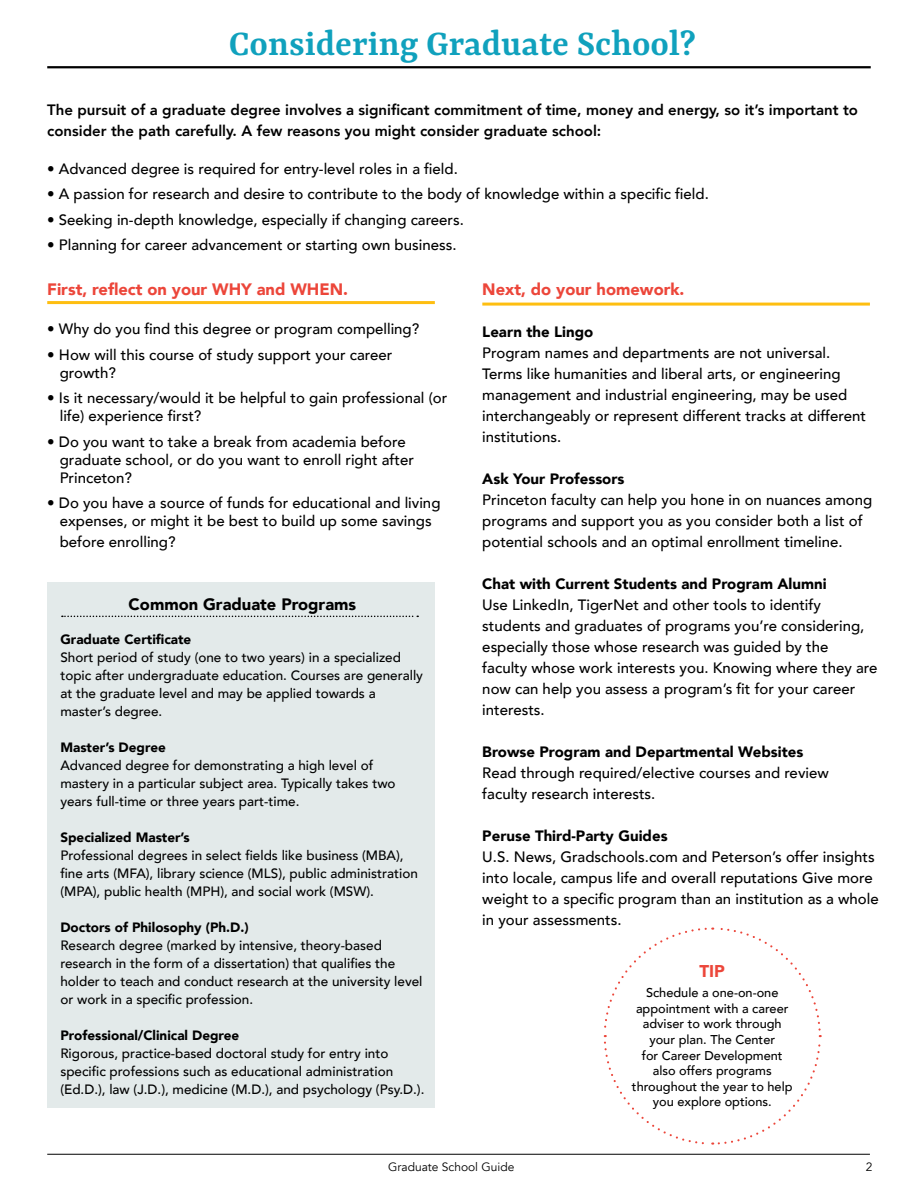
<style>
.page{position:relative;width:918px;height:1188px;background:#fff}
.page>*{position:absolute;margin:0;border:0;box-sizing:border-box;transform-origin:0 0}
.t1{font:600 39px "Rasa";color:#10a1bd}
.t2{font:900 16.95px "Avenir";color:#ec463a}
.t3{font:900 16.5px "Avenir";color:#ec463a}
.t4{font:900 16.5px "Avenir";color:#000}
.t5{font:500 15px/21px "Avenir";color:#000}
.t6{font:800 15px/21px "Avenir";color:#000}
.t7{font:900 15px "Avenir";color:#000}
.t8{font:500 13.5px/18px "Avenir";color:#000}
.t9{font:900 13.5px "Avenir";color:#000}
.t10{font:500 12.75px/15.6px "Avenir";color:#000;text-align:center}
.t11{font:12px "Avenir";color:#000}
</style>
<div class="page">
<hr style="left:47px;top:1154px;width:823px;height:1px;background:#000">
<div style="left:47px;top:582px;width:388px;height:525px;background:#e3eaea"></div>
<hr style="left:47px;top:66px;width:824px;height:2px;background:#000">
<svg style="left:62px;top:616px;width:356px;height:1px"></svg>
<hr style="left:47px;top:301px;width:388px;height:3px;background:#febe10">
<hr style="left:482px;top:303px;width:388px;height:3px;background:#febe10">
<svg style="left:603px;top:927px;width:219px;height:218px"></svg>
<h1 class="t1" style="left:229px;top:19px;width:468px">Considering Graduate School?</h1>
<p class="t6" style="left:47px;top:99px;width:812px">The pursuit of a graduate degree involves a significant commitment of time, money and energy, so it’s important to consider the path carefully. A few reasons you might consider graduate school:</p>
<p class="t5" style="left:47px;top:157px;width:412px">• Advanced degree is required for entry-level roles in a field.</p>
<p class="t5" style="left:47px;top:183px;width:663px">• A passion for research and desire to contribute to the body of knowledge within a specific field.</p>
<p class="t5" style="left:47px;top:208px;width:418px">• Seeking in-depth knowledge, especially if changing careers.</p>
<p class="t5" style="left:47px;top:234px;width:411px">• Planning for career advancement or starting own business.</p>
<p class="t3" style="left:47px;top:275px;width:302px">First, reflect on your WHY and WHEN.</p>
<p class="t5" style="left:47px;top:318px;width:374px">• Why do you find this degree or program compelling?</p>
<p class="t5" style="left:60px;top:345px;width:334px;line-height:18px;text-indent:-13px">• How will this course of study support your career growth?</p>
<p class="t5" style="left:60px;top:388px;width:389px;line-height:18px;text-indent:-13px">• Is it necessary/would it be helpful to gain professional (or life) experience first?</p>
<p class="t5" style="left:60px;top:432px;width:356px;line-height:18px;text-indent:-13px">• Do you want to take a break from academia before graduate school, or do you want to enroll right after<br>Princeton?</p>
<p class="t5" style="left:47px;top:493px;width:395px;line-height:18px;text-align:center">• Do you have a source of funds for educational and living expenses, or might it be best to build up some savings</p>
<p class="t5" style="left:60px;top:531px;width:117px">before enrolling?</p>
<p class="t4" style="left:129px;top:590px;width:229px">Common Graduate Programs</p>
<p class="t9" style="left:60px;top:628px;width:132px">Graduate Certificate</p>
<p class="t8" style="left:60px;top:648px;width:364px">Short period of study (one to two years) in a specialized topic after undergraduate education. Courses are generally at the graduate level and may be applied towards a master’s degree.</p>
<p class="t9" style="left:60px;top:736px;width:107px">Master’s Degree</p>
<p class="t8" style="left:60px;top:756px;width:337px">Advanced degree for demonstrating a high level of mastery in a particular subject area. Typically takes two years full-time or three years part-time.</p>
<p class="t9" style="left:60px;top:826px;width:131px">Specialized Master’s</p>
<p class="t8" style="left:60px;top:846px;width:359px">Professional degrees in select fields like business (MBA), fine arts (MFA), library science (MLS), public administration (MPA), public health (MPH), and social work (MSW).</p>
<p class="t9" style="left:60px;top:916px;width:190px">Doctors of Philosophy (Ph.D.)</p>
<p class="t8" style="left:60px;top:936px;width:364px">Research degree (marked by intensive, theory-based research in the form of a dissertation) that qualifies the holder to teach and conduct research at the university level or work in a specific profession.</p>
<p class="t9" style="left:60px;top:1024px;width:181px">Professional/Clinical Degree</p>
<p class="t8" style="left:60px;top:1044px;width:366px">Rigorous, practice-based doctoral study for entry into specific professions such as educational administration (Ed.D.), law (J.D.), medicine (M.D.), and psychology (Psy.D.).</p>
<p class="t3" style="left:482px;top:275px;width:204px">Next, do your homework.</p>
<p class="t7" style="left:482px;top:319px;width:113px">Learn the Lingo</p>
<p class="t5" style="left:482px;top:342px;width:385px">Program names and departments are not universal.<br>Terms like humanities and liberal arts, or engineering management and industrial engineering, may be used interchangeably or represent different tracks at different institutions.</p>
<p class="t7" style="left:482px;top:466px;width:144px">Ask Your Professors</p>
<p class="t5" style="left:482px;top:489px;width:391px">Princeton faculty can help you hone in on nuances among programs and support you as you consider both a list of potential schools and an optimal enrollment timeline.</p>
<p class="t7" style="left:482px;top:571px;width:346px">Chat with Current Students and Program Alumni</p>
<p class="t5" style="left:482px;top:594px;width:397px">Use LinkedIn, TigerNet and other tools to identify students and graduates of programs you’re considering, especially those whose research was guided by the<br>faculty whose work interests you. Knowing where they are now can help you assess a program’s fit for your career interests.</p>
<p class="t7" style="left:482px;top:739px;width:323px">Browse Program and Departmental Websites</p>
<p class="t5" style="left:482px;top:762px;width:348px">Read through required/elective courses and review faculty research interests.</p>
<p class="t7" style="left:482px;top:823px;width:187px">Peruse Third-Party Guides</p>
<p class="t5" style="left:482px;top:846px;width:398px">U.S. News, Gradschools.com and Peterson’s offer insights into locale, campus life and overall reputations Give more weight to a specific program than an institution as a whole in your assessments.</p>
<p class="t2" style="left:699px;top:957px;width:27px">TIP</p>
<p class="t10" style="left:632px;top:984px;width:162px">Schedule a one-on-one appointment with a career adviser to work through your plan. The Center<br>for Career Development also offers programs throughout the year to help you explore options.</p>
<p class="t11" style="left:388px;top:1160px;width:128px">Graduate School Guide</p>
<p class="t11" style="left:866px;top:1160px;width:8px">2</p>
</div>
